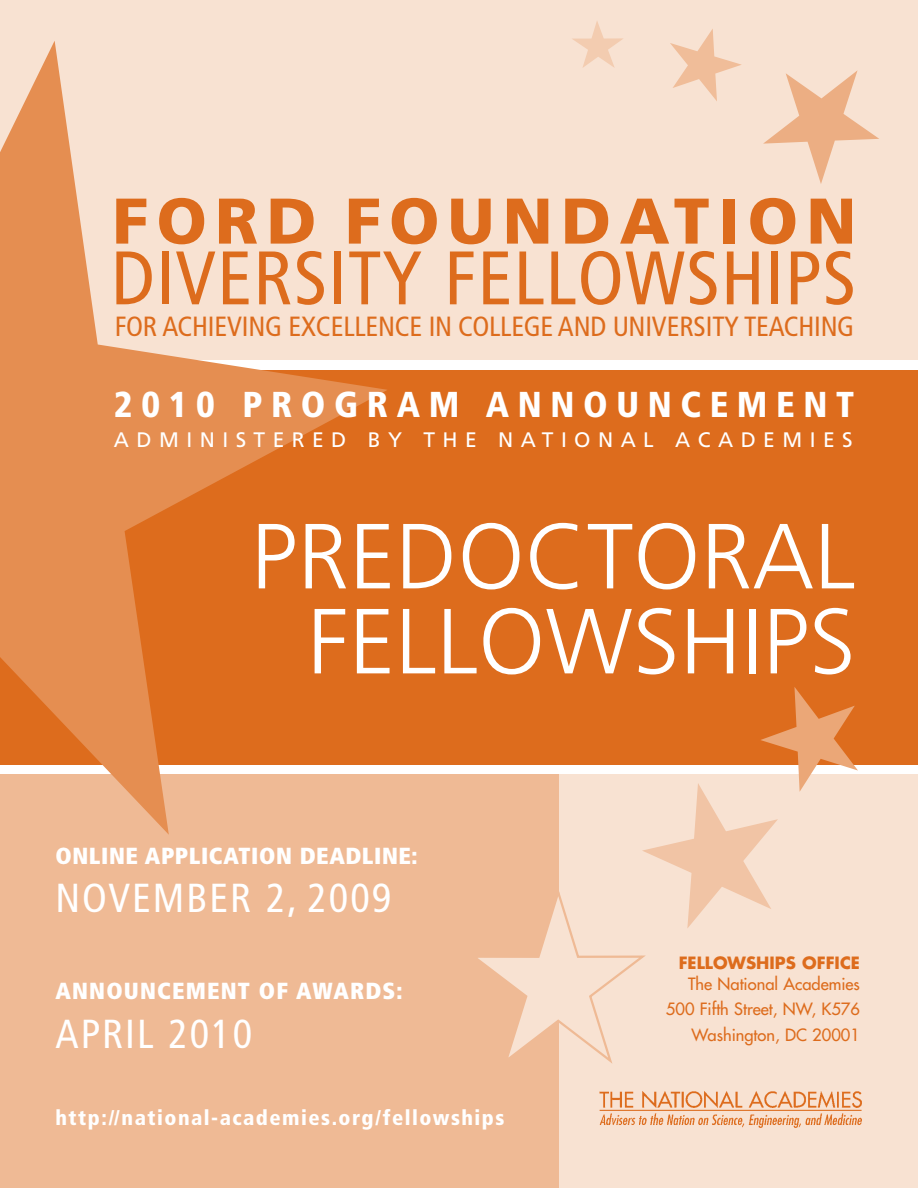
<style>
.page{position:relative;width:918px;height:1188px;background:#fff}
.page>*{position:absolute;margin:0;border:0;box-sizing:border-box;transform-origin:0 0}
.t1{font:300 92.25px/85.1px "Frutiger";letter-spacing:.005em;color:#fff;text-align:right}
.t2{font:condensed 75.6px "Frutiger";letter-spacing:.015em;color:#dd6c1d}
.t3{font:900 64.35px "Frutiger";letter-spacing:.13em;color:#dd6c1d}
.t4{font:condensed 40.5px "Frutiger";letter-spacing:.05em;color:#fff}
.t5{font:900 condensed 36px "Frutiger";letter-spacing:.24em;color:#fff}
.t6{font:condensed 27.75px "Frutiger";letter-spacing:-.005em;color:#dd6c1d}
.t7{font:900 condensed 23.25px "Frutiger";letter-spacing:.025em;color:#fff}
.t8{font:900 condensed 23.25px "Frutiger";letter-spacing:.05em;color:#fff}
.t9{font:900 condensed 21px "Frutiger";letter-spacing:.07em;color:#fff}
.t10{font:21px "Frutiger";letter-spacing:.355em;color:#fff}
.t11{font:16.5px/25.5px "Futura";color:#dd6c1d;text-align:right}
.t12{font:700 16.5px "Futura";color:#dd6c1d}
</style>
<div class="page">
<div style="left:494px;top:774px;width:424px;height:414px;background:#f8e2d2"></div>
<div style="left:0;top:370px;width:918px;height:395px;background:#dd6c1d"></div>
<div style="left:0;top:0;width:918px;height:360px;background:#f8e2d2"></div>
<div style="left:0;top:774px;width:558px;height:414px;background:#efba95"></div>
<svg style="left:0;top:41px;width:387px;height:794px"></svg>
<svg style="left:670px;top:29px;width:72px;height:72px"></svg>
<svg style="left:572px;top:21px;width:51px;height:47px"></svg>
<svg style="left:763px;top:70px;width:116px;height:114px"></svg>
<svg style="left:478px;top:687px;width:380px;height:380px"></svg>
<img style="left:599px;top:1091px;width:263px;height:37px">
<h3 class="t3" style="left:112px;top:182px;width:745px">FORD FOUNDATION</h3>
<h2 class="t2" style="left:111px;top:234px;width:36px">DIVER</h2>
<h2 class="t2" style="left:294px;top:234px;width:219px">SITY FELLO</h2>
<h2 class="t2" style="left:625px;top:234px;width:233px">WSHIPS</h2>
<h3 class="t6" style="left:115px;top:311px;width:741px">FOR ACHIEVING EXCELLENCE IN COLLEGE AND UNIVERSITY TEACHING</h3>
<h3 class="t5" style="left:114px;top:383px;width:742px">2010 Program Announcement</h3>
<p class="t10" style="left:114px;top:428px;width:740px">ADMINISTERED BY THE NA TIONAL ACADEMIES</p>
<h1 class="t1" style="left:251px;top:514px;width:606px">PREDOCTORAL<br>FELLOWSHIPS</h1>
<h3 class="t7" style="left:56px;top:841px;width:364px">ONLINE APPLICATION DEADLINE:</h3>
<h3 class="t4" style="left:56px;top:875px;width:337px">NOVEMBER 2, 2009</h3>
<h3 class="t8" style="left:56px;top:977px;width:349px">ANNOUNCEMENT OF AWARDS:</h3>
<h3 class="t4" style="left:56px;top:1011px;width:198px">APRIL 2010</h3>
<p class="t9" style="left:56px;top:1105px;width:450px">http://national-academies.org/fellowships</p>
<p class="t12" style="left:679px;top:951px;width:135px">FELLOWSHIPS OFF</p>
<p class="t12" style="left:835px;top:951px;width:27px">ICE</p>
<p class="t11" style="left:666px;top:971px;width:196px">The National Academies<br>500 Fifth Street, NW, K576<br>Washington, DC 20001</p>
</div>
